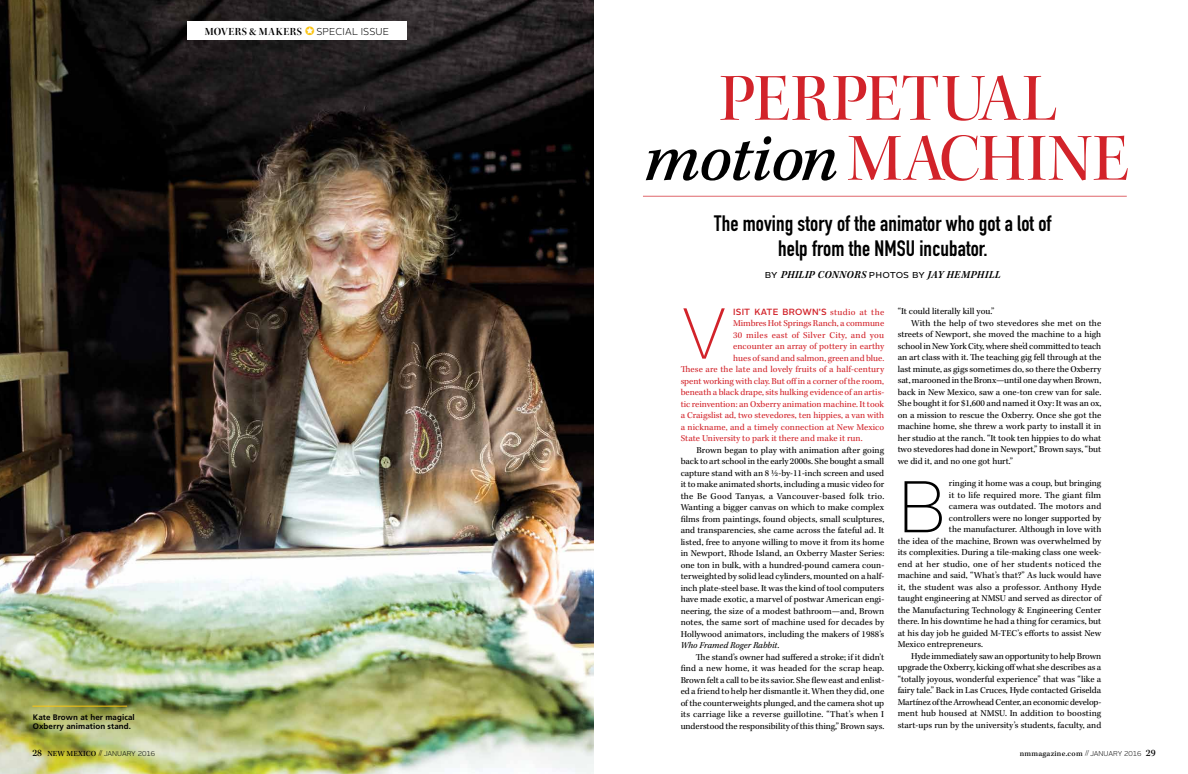
<style>
.page{position:relative;width:1188px;height:774px;background:#fff}
.page>*{position:absolute;margin:0;border:0;box-sizing:border-box;transform-origin:0 0}
.t1{font:100 72.9px "Alright Test";color:#000}
.t2{font:100 71.9px "Alright Test";color:#d2232a}
.t3{font:68px/60px "Kepler Std Medium Disp";letter-spacing:.015em;color:#d2232a;text-align:center}
.t4{font:22px/25px "DIN Engschrift Std";letter-spacing:.005em;color:#000;text-align:center}
.t5{font:italic 600 11px "Kepler Std";letter-spacing:.025em;color:#000}
.t6{font:11px "Kepler Std Semibold Disp";letter-spacing:.045em;color:#000}
.t7{font:9.2px "Kepler Std";color:#000}
.t8{font:9.2px "Kepler Std";color:#d2232a}
.t9{font:9.2px "Kepler Std";letter-spacing:-.025em;color:#000}
.t10{font:9.2px "Kepler Std";letter-spacing:.025em;color:#000}
.t11{font:9.2px "Kepler Std";letter-spacing:.02em;color:#000}
.t12{font:9.2px "Kepler Std";letter-spacing:.03em;color:#d2232a}
.t13{font:italic 9.2px "Kepler Std";color:#000}
.t14{font:500 9px "Alright Test";letter-spacing:.02em;color:#d2232a}
.t15{font:700 8px/9px "Frutiger";letter-spacing:.01em;color:#000}
.t16{font:500 8px "Kepler Std";letter-spacing:.03em;color:#000}
.t17{font:300 7px "Alright Test";color:#000}
.s1{font-family:"Alright Test";font-weight:500;font-size:12px;color:#fbc411}
.s2{font-family:"Alright Test";font-weight:300;font-size:10px}
.s3{font-family:"Kepler Std";font-weight:500;font-size:10px}
.s4{font-family:"Kepler Std";font-weight:500;font-size:8px}
.s5{font-family:"Kepler Std";font-weight:500}
.s6{font-family:"Kepler Std Medium It Capt";color:#000}
.s7{font-family:"Alright Test";font-weight:400;font-style:normal}
.s8{font-family:"Kepler Std";font-weight:400;font-size:9.2px}
.s9{font-style:normal}
.s10{font-size:7px}
.s11{font-family:"Alright Test";font-weight:300;font-size:7px}
.s12{font-size:10px}
</style>
<div class="page">
<img style="left:0;top:0;width:594px;height:774px">
<hr style="left:32px;top:706px;width:95px;height:1px;background:#fbc411">
<div style="left:187px;top:21px;width:220px;height:19px;background:#fff"></div>
<hr style="left:643px;top:196px;width:484px;height:1px;background:#d2232a">
<p class="t6" style="left:205px;top:25px;width:186px">MOVERS &amp; MAKERS <span class="s1">★</span><span class="s2">SPECIAL ISSUE</span></p>
<p class="t15" style="left:33px;top:713px;width:103px">Kate Brown at her magical<br>Oxberry animation stand.</p>
<p class="t17" style="left:32px;top:749px;width:124px"><span class="s3">28</span> <span class="s4">NEW MEXICO</span> <span class="s5">//</span>JANUARY 2016</p>
<p class="t3" style="left:644px;top:70px;width:487px">PERPETUAL <span class="s6">motion</span> MACHINE</p>
<p class="t4" style="left:714px;top:211px;width:339px">The moving story of the animator who got a lot of help from the NMSU incubator.</p>
<p class="t5" style="left:765px;top:269px;width:237px"><span class="s7">by</span> PHILIP CONNORS <span class="s7">photos by</span> JAY HEMPHILL</p>
<p class="t2" style="left:681px;top:285px;width:48px">V</p>
<p class="t14" style="left:733px;top:305px;width:152px">ISIT KATE BROWN’S <span class="s8">studio at the</span></p>
<p class="t8" style="left:733px;top:318px;width:152px">Mimbres Hot Springs Ranch, a commune</p>
<p class="t12" style="left:733px;top:330px;width:153px">30 miles east of Silver City, and you</p>
<p class="t8" style="left:733px;top:341px;width:153px">encounter an array of pottery in earthy</p>
<p class="t8" style="left:733px;top:353px;width:152px">hues of sand and salmon, green and blue.</p>
<p class="t8" style="left:681px;top:364px;width:205px">These are the late and lovely fruits of a half-century</p>
<p class="t8" style="left:681px;top:376px;width:205px">spent working with clay. But off in a corner of the room,</p>
<p class="t8" style="left:681px;top:387px;width:205px">beneath a black drape, sits hulking evidence of an artis-</p>
<p class="t8" style="left:681px;top:399px;width:205px">tic reinvention: an Oxberry animation machine. It took</p>
<p class="t8" style="left:681px;top:410px;width:205px">a Craigslist ad, two stevedores, ten hippies, a van with</p>
<p class="t8" style="left:681px;top:422px;width:205px">a nickname, and a timely connection at New Mexico</p>
<p class="t8" style="left:681px;top:433px;width:184px">State University to park it there and make it run.</p>
<p class="t7" style="left:696px;top:445px;width:189px">Brown began to play with animation after going</p>
<p class="t7" style="left:681px;top:456px;width:205px">back to art school in the early 2000s. She bought a small</p>
<p class="t7" style="left:681px;top:468px;width:205px">capture stand with an 8 ½-by-11-inch screen and used</p>
<p class="t7" style="left:681px;top:479px;width:205px">it to make animated shorts, including a music video for</p>
<p class="t10" style="left:681px;top:491px;width:205px">the Be Good Tanyas, a Vancouver-based folk trio.</p>
<p class="t7" style="left:681px;top:502px;width:205px">Wanting a bigger canvas on which to make complex</p>
<p class="t7" style="left:681px;top:514px;width:205px">films from paintings, found objects, small sculptures,</p>
<p class="t7" style="left:681px;top:525px;width:205px">and transparencies, she came across the fateful ad. It</p>
<p class="t7" style="left:681px;top:537px;width:205px">listed, free to anyone willing to move it from its home</p>
<p class="t7" style="left:681px;top:548px;width:205px">in Newport, Rhode Island, an Oxberry Master Series:</p>
<p class="t7" style="left:681px;top:560px;width:205px">one ton in bulk, with a hundred-pound camera coun-</p>
<p class="t7" style="left:681px;top:571px;width:205px">terweighted by solid lead cylinders, mounted on a half-</p>
<p class="t7" style="left:681px;top:583px;width:205px">inch plate-steel base. It was the kind of tool computers</p>
<p class="t7" style="left:681px;top:594px;width:205px">have made exotic, a marvel of postwar American engi-</p>
<p class="t7" style="left:681px;top:606px;width:205px">neering, the size of a modest bathroom—and, Brown</p>
<p class="t7" style="left:681px;top:617px;width:205px">notes, the same sort of machine used for decades by</p>
<p class="t7" style="left:681px;top:629px;width:205px">Hollywood animators, including the makers of 1988’s</p>
<p class="t13" style="left:681px;top:640px;width:100px">Who Framed Roger Rabbit<span class="s9">.</span></p>
<p class="t7" style="left:696px;top:652px;width:190px">The stand’s owner had suffered a stroke; if it didn’t</p>
<p class="t7" style="left:681px;top:663px;width:205px">find a new home, it was headed for the scrap heap.</p>
<p class="t7" style="left:681px;top:675px;width:205px">Brown felt a call to be its savior. She flew east and enlist-</p>
<p class="t7" style="left:681px;top:686px;width:205px">ed a friend to help her dismantle it. When they did, one</p>
<p class="t7" style="left:681px;top:698px;width:205px">of the counterweights plunged, and the camera shot up</p>
<p class="t7" style="left:681px;top:709px;width:205px">its carriage like a reverse guillotine. “That’s when I</p>
<p class="t7" style="left:681px;top:720px;width:205px">understood the responsibility of this thing,” Brown says.</p>
<p class="t7" style="left:898px;top:306px;width:98px">“It could literally kill you.”</p>
<p class="t7" style="left:911px;top:318px;width:192px">With the help of two stevedores she met on the</p>
<p class="t7" style="left:898px;top:329px;width:205px">streets of Newport, she moved the machine to a high</p>
<p class="t7" style="left:898px;top:341px;width:205px">school in New York City, where she’d committed to teach</p>
<p class="t7" style="left:898px;top:352px;width:205px">an art class with it. The teaching gig fell through at the</p>
<p class="t7" style="left:898px;top:364px;width:205px">last minute, as gigs sometimes do, so there the Oxberry</p>
<p class="t7" style="left:898px;top:375px;width:205px">sat, marooned in the Bronx—until one day when Brown,</p>
<p class="t7" style="left:898px;top:387px;width:205px">back in New Mexico, saw a one-ton crew van for sale.</p>
<p class="t7" style="left:898px;top:398px;width:205px">She bought it for $1,600 and named it Oxy: It was an ox,</p>
<p class="t7" style="left:898px;top:410px;width:205px">on a mission to rescue the Oxberry. Once she got the</p>
<p class="t7" style="left:898px;top:421px;width:205px">machine home, she threw a work party to install it in</p>
<p class="t7" style="left:898px;top:433px;width:205px">her studio at the ranch. “It took ten hippies to do what</p>
<p class="t7" style="left:898px;top:444px;width:205px">two stevedores had done in Newport,” Brown says, “but</p>
<p class="t7" style="left:898px;top:456px;width:117px">we did it, and no one got hurt.”</p>
<p class="t1" style="left:898px;top:458px;width:51px">B</p>
<p class="t7" style="left:949px;top:478px;width:154px">ringing it home was a coup, but bringing</p>
<p class="t7" style="left:949px;top:490px;width:154px">it to life required more. The giant film</p>
<p class="t7" style="left:949px;top:501px;width:154px">camera was outdated. The motors and</p>
<p class="t7" style="left:949px;top:513px;width:154px">controllers were no longer supported by</p>
<p class="t7" style="left:949px;top:524px;width:154px">the manufacturer. Although in love with</p>
<p class="t7" style="left:898px;top:536px;width:205px">the idea of the machine, Brown was overwhelmed by</p>
<p class="t7" style="left:898px;top:547px;width:205px">its complexities. During a tile-making class one week-</p>
<p class="t11" style="left:898px;top:559px;width:205px">end at her studio, one of her students noticed the</p>
<p class="t7" style="left:898px;top:570px;width:205px">machine and said, “What’s that?” As luck would have</p>
<p class="t7" style="left:898px;top:582px;width:205px">it, the student was also a professor. Anthony Hyde</p>
<p class="t7" style="left:898px;top:593px;width:205px">taught engineering at NMSU and served as director of</p>
<p class="t7" style="left:898px;top:605px;width:205px">the Manufacturing Technology &amp; Engineering Center</p>
<p class="t7" style="left:898px;top:616px;width:205px">there. In his downtime he had a thing for ceramics, but</p>
<p class="t7" style="left:898px;top:628px;width:205px">at his day job he guided M-TEC’s efforts to assist New</p>
<p class="t7" style="left:898px;top:639px;width:87px">Mexico entrepreneurs.</p>
<p class="t7" style="left:911px;top:651px;width:192px">Hyde immediately saw an opportunity to help Brown</p>
<p class="t7" style="left:898px;top:662px;width:205px">upgrade the Oxberry, kicking off what she describes as a</p>
<p class="t7" style="left:898px;top:674px;width:205px">“totally joyous, wonderful experience” that was “like a</p>
<p class="t7" style="left:898px;top:685px;width:205px">fairy tale.” Back in Las Cruces, Hyde contacted Griselda</p>
<p class="t9" style="left:898px;top:697px;width:205px">Martínez of the Arrowhead Center, an economic develop-</p>
<p class="t7" style="left:898px;top:708px;width:205px">ment hub housed at NMSU. In addition to boosting</p>
<p class="t7" style="left:898px;top:720px;width:205px">start-ups run by the university’s students, faculty, and</p>
<p class="t16" style="left:1020px;top:749px;width:137px">nmmagazine.com <span class="s10">//</span><span class="s11">JANUARY 2016</span> <span class="s12">29</span></p>
</div>
